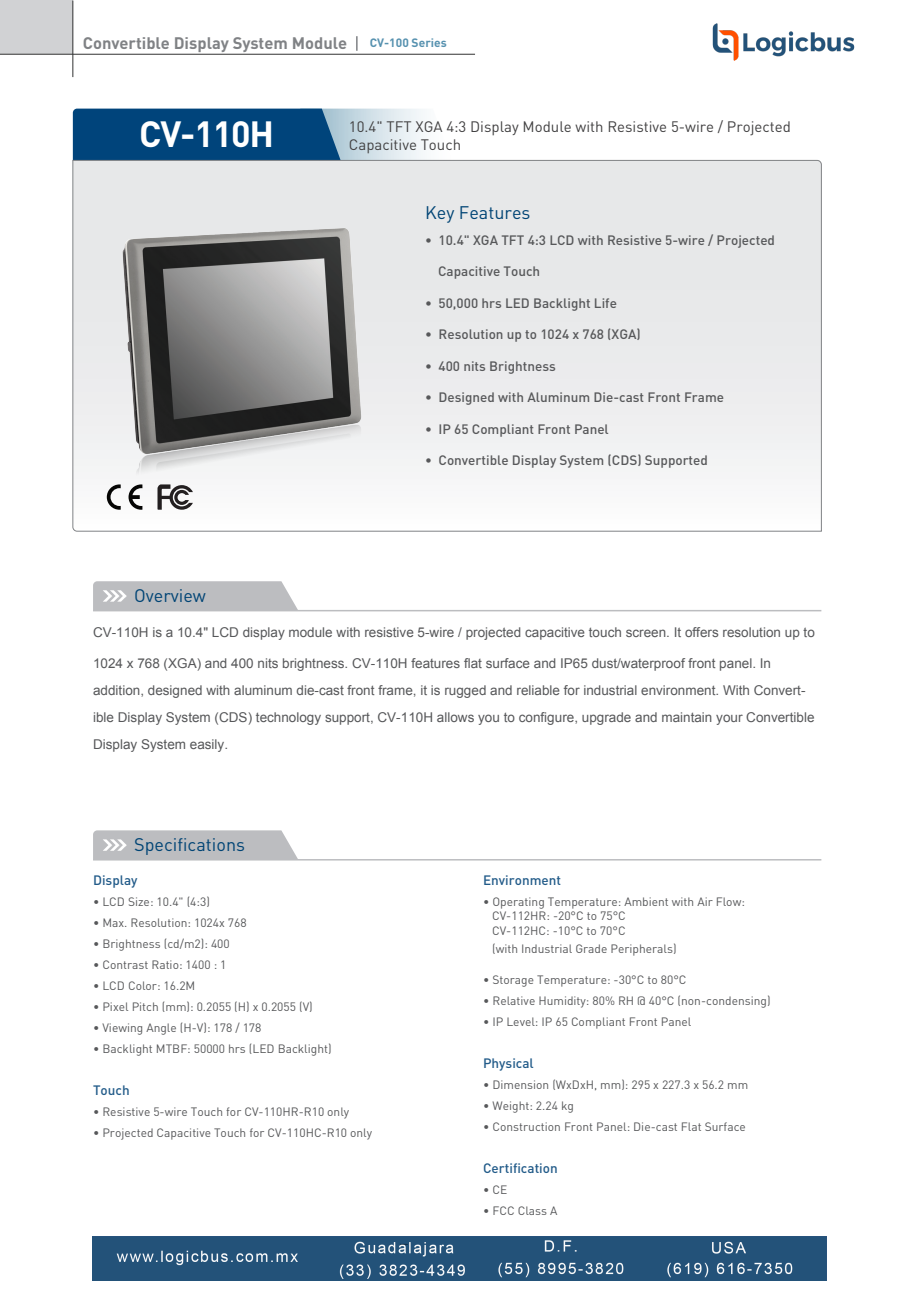
<style>
.page{position:relative;width:919px;height:1289px;background:#fff}
.page>*{position:absolute;margin:0;border:0;box-sizing:border-box;transform-origin:0 0}
.t1{font:700 36px "DIN Pro";letter-spacing:-.03em;color:#fff}
.t2{font:18px "DIN Pro";color:#004475}
.t3{font:700 16.5px "DIN Pro";color:#808285}
.t4{font:15px/18px "DIN Pro";color:#424142}
.t5{font:13.5px/27px "Arial";color:#57585a}
.t6{font:500 13.5px "DIN Pro";color:#57585a}
.t7{font:500 13.5px "DIN Pro";color:#225b89}
.t8{font:12px/14.4px "DIN Pro";color:#57585a}
.t9{font:700 12px "DIN Pro";color:#5691af}
</style>
<div class="page">
<svg style="left:341px;top:109px;width:111px;height:51px"></svg>
<div style="left:73px;top:109px;width:268px;height:51px;background:#00447b"></div>
<svg style="left:72px;top:160px;width:749px;height:371px"></svg>
<hr style="left:93px;top:610px;width:728px;height:1px;background:#bcbdc0">
<svg style="left:93px;top:581px;width:205px;height:29px;background:#c0c1c4"></svg>
<hr style="left:93px;top:859px;width:728px;height:1px;background:#bcbdc0">
<svg style="left:93px;top:830px;width:205px;height:29px;background:#c1c1c4"></svg>
<div style="left:0;top:0;width:73px;height:54px;background:#d1d2d4"></div>
<hr style="left:0;top:54px;width:475px;height:1px;background:#313232">
<hr style="left:73px;top:1px;width:1px;height:76px;background:#313232">
<svg style="left:356px;top:36px;width:1px;height:15px"></svg>
<svg style="left:157px;top:505px;width:36px;height:4px"></svg>
<svg style="left:107px;top:505px;width:14px;height:4px"></svg>
<svg style="left:128px;top:505px;width:14px;height:4px"></svg>
<img style="left:101px;top:215px;width:274px;height:290px">
<img style="left:712px;top:23px;width:143px;height:38px">
<img style="left:92px;top:1236px;width:734px;height:44px">
<h3 class="t3" style="left:83px;top:29px;width:266px">Convertible Display System Module</h3>
<p class="t9" style="left:370px;top:33px;width:78px">CV-100 Series</p>
<h1 class="t1" style="left:139px;top:104px;width:136px">CV-110H</h1>
<h2 class="t2" style="left:134px;top:582px;width:73px">Overview</h2>
<p class="t4" style="left:349px;top:116px;width:443px">10.4" TFT XGA 4:3 Display Module with Resistive 5-wire / Projected<br>Capacitive Touch</p>
<h2 class="t2" style="left:425px;top:200px;width:107px">Key Features</h2>
<p class="t6" style="left:425px;top:229px;width:351px">• 10.4" XGA TFT 4:3 LCD with Resistive 5-wire / Projected</p>
<p class="t6" style="left:438px;top:260px;width:104px">Capacitive Touch</p>
<p class="t6" style="left:425px;top:292px;width:193px">• 50,000 hrs LED Backlight Life</p>
<p class="t6" style="left:425px;top:323px;width:217px">• Resolution up to 1024 x 768 (XGA)</p>
<p class="t6" style="left:425px;top:355px;width:132px">• 400 nits Brightness</p>
<p class="t6" style="left:425px;top:386px;width:300px">• Designed with Aluminum Die-cast Front Frame</p>
<p class="t6" style="left:425px;top:418px;width:185px">• IP 65 Compliant Front Panel</p>
<p class="t6" style="left:425px;top:449px;width:284px">• Convertible Display System (CDS) Supported</p>
<p class="t5" style="left:93px;top:618px;width:723px">CV-110H is a 10.4" LCD display module with resistive 5-wire / projected capacitive touch screen. It offers resolution up to</p>
<p class="t5" style="left:93px;top:650px;width:723px">1024 x 768 (XGA) and 400 nits brightness. CV-110H features flat surface and IP65 dust/waterproof front panel. In addition, designed with aluminum die-cast front frame, it is rugged and reliable for industrial environment. With Convert&shy;ible Display System (CDS) technology support, CV-110H allows you to configure, upgrade and maintain your Convertible Display System easily.</p>
<h2 class="t2" style="left:134px;top:831px;width:112px">Specifications</h2>
<p class="t7" style="left:93px;top:869px;width:46px">Display</p>
<p class="t8" style="left:93px;top:894px;width:118px">• LCD Size: 10.4" (4:3)</p>
<p class="t8" style="left:93px;top:915px;width:155px">• Max. Resolution: 1024x 768</p>
<p class="t8" style="left:93px;top:936px;width:138px">• Brightness (cd/m2): 400</p>
<p class="t8" style="left:93px;top:957px;width:135px">• Contrast Ratio: 1400 : 1</p>
<p class="t8" style="left:93px;top:978px;width:104px">• LCD Color: 16.2M</p>
<p class="t8" style="left:93px;top:999px;width:221px">• Pixel Pitch (mm): 0.2055 (H) x 0.2055 (V)</p>
<p class="t8" style="left:93px;top:1020px;width:170px">• Viewing Angle (H-V): 178 / 178</p>
<p class="t8" style="left:93px;top:1041px;width:240px">• Backlight MTBF: 50000 hrs (LED Backlight)</p>
<p class="t7" style="left:93px;top:1079px;width:38px">Touch</p>
<p class="t8" style="left:93px;top:1104px;width:258px">• Resistive 5-wire Touch for CV-110HR-R10 only</p>
<p class="t8" style="left:93px;top:1125px;width:281px">• Projected Capacitive Touch for CV-110HC-R10 only</p>
<p class="t7" style="left:483px;top:869px;width:79px">Environment</p>
<p class="t8" style="left:492px;top:894px;width:254px;text-indent:-9px">• Operating Temperature: Ambient with Air Flow:<br>CV-112HR: -20°C to 75°C<br>CV-112HC: -10°C to 70°C</p>
<p class="t8" style="left:492px;top:940px;width:186px">(with Industrial Grade Peripherals)</p>
<p class="t8" style="left:483px;top:972px;width:205px">• Storage Temperature: -30°C to 80°C</p>
<p class="t8" style="left:483px;top:993px;width:289px">• Relative Humidity: 80% RH @ 40°C (non-condensing)</p>
<p class="t8" style="left:483px;top:1014px;width:210px">• IP Level: IP 65 Compliant Front Panel</p>
<p class="t7" style="left:483px;top:1052px;width:52px">Physical</p>
<p class="t8" style="left:483px;top:1077px;width:266px">• Dimension (WxDxH, mm): 295 x 227.3 x 56.2 mm</p>
<p class="t8" style="left:483px;top:1098px;width:92px">• Weight: 2.24 kg</p>
<p class="t8" style="left:483px;top:1119px;width:264px">• Construction Front Panel: Die-cast Flat Surface</p>
<p class="t7" style="left:483px;top:1157px;width:76px">Certification</p>
<p class="t8" style="left:483px;top:1182px;width:26px">• CE</p>
<p class="t8" style="left:483px;top:1203px;width:76px">• FCC Class A</p>
</div>
